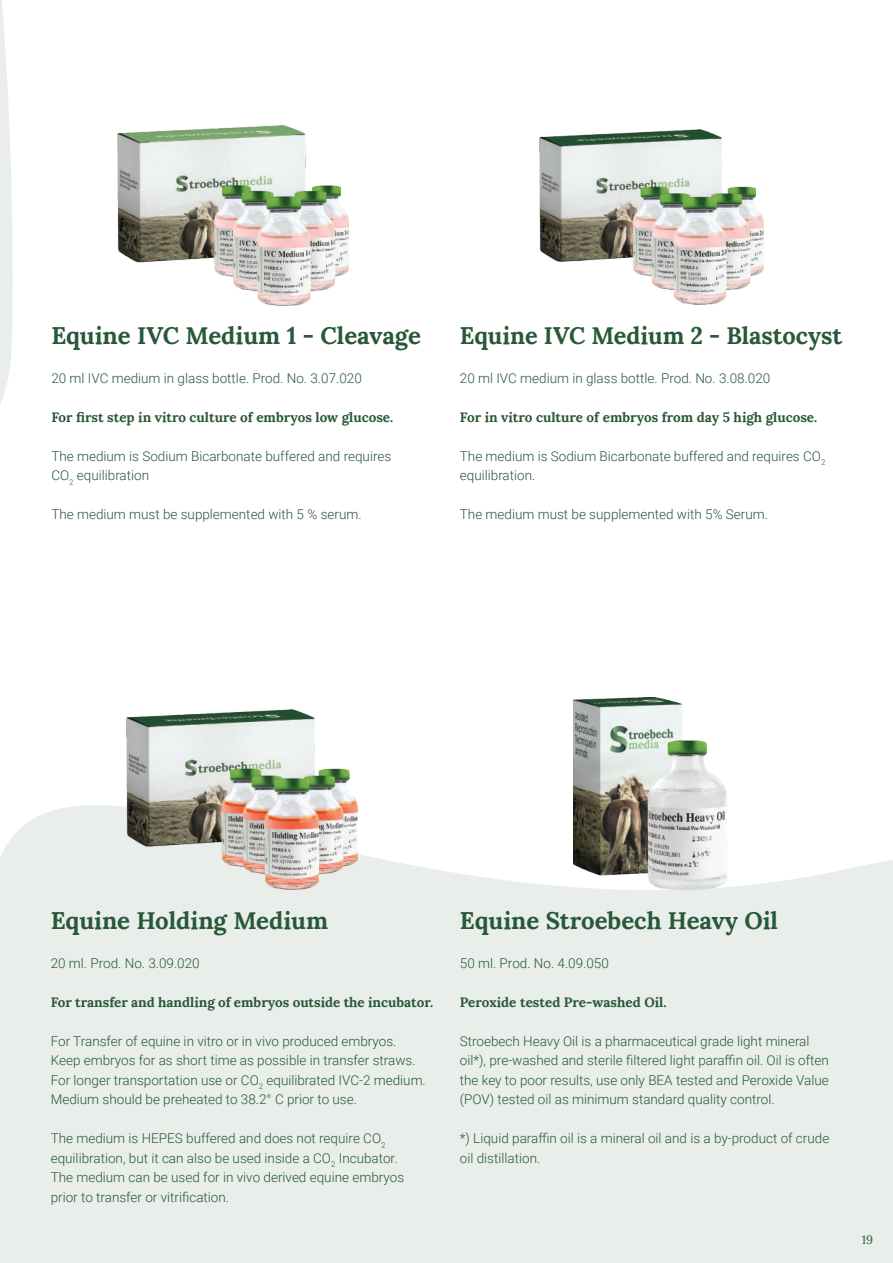
<style>
.page{position:relative;width:893px;height:1263px;background:#fff}
.page>*{position:absolute;margin:0;border:0;box-sizing:border-box;transform-origin:0 0}
.t1{font:700 24px "Lora";color:#275837}
.t2{font:300 13.5px/19.5px "Roboto";color:#275837}
.t3{font:700 13.5px "Lora";color:#275837}
.t4{font:12px "Lora";color:#275837}
</style>
<div class="page">
<svg style="left:0;top:0;width:13px;height:404px"></svg>
<svg style="left:0;top:805px;width:893px;height:458px;fill:#e9eeeb"></svg>
<img style="left:126px;top:710px;width:232px;height:180px">
<img style="left:574px;top:697px;width:154px;height:193px">
<img style="left:539px;top:129px;width:225px;height:176px">
<img style="left:118px;top:126px;width:231px;height:180px">
<h1 class="t1" style="left:51px;top:315px;width:371px">Equine IVC Medium 1 - Cleavage</h1>
<p class="t2" style="left:51px;top:367px;width:312px">20 ml IVC medium in glass bottle. Prod. No. 3.07.020</p>
<p class="t3" style="left:51px;top:405px;width:343px">For first step in vitro culture of embryos low glucose.</p>
<p class="t2" style="left:51px;top:445px;width:341px">The medium is Sodium Bicarbonate buffered and requires<br>CO<sub>2</sub> equilibration</p>
<p class="t2" style="left:51px;top:504px;width:312px">The medium must be supplemented with 5 % serum.</p>
<h1 class="t1" style="left:460px;top:315px;width:384px">Equine IVC Medium 2 - Blastocyst</h1>
<p class="t2" style="left:460px;top:367px;width:312px">20 ml IVC medium in glass bottle. Prod. No. 3.08.020</p>
<p class="t3" style="left:460px;top:405px;width:359px">For in vitro culture of embryos from day 5 high glucose.</p>
<p class="t2" style="left:460px;top:445px;width:367px">The medium is Sodium Bicarbonate buffered and requires CO<sub>2 </sub>equilibration.</p>
<p class="t2" style="left:460px;top:504px;width:310px">The medium must be supplemented with 5% Serum.</p>
<h1 class="t1" style="left:51px;top:900px;width:279px">Equine Holding Medium</h1>
<p class="t2" style="left:51px;top:952px;width:151px">20 ml. Prod. No. 3.09.020</p>
<p class="t3" style="left:51px;top:990px;width:384px">For transfer and handling of embryos outside the incubator.</p>
<p class="t2" style="left:51px;top:1030px;width:377px">For Transfer of equine in vitro or in vivo produced embryos.<br>Keep embryos for as short time as possible in transfer straws.<br>For longer transportation use or CO<sub>2</sub> equilibrated IVC-2 medium.<br>Medium should be preheated to 38.2° C prior to use.</p>
<p class="t2" style="left:51px;top:1128px;width:355px">The medium is HEPES buffered and does not require CO<sub>2 </sub>equilibration, but it can also be used inside a CO<sub>2</sub> Incubator.<br>The medium can be used for in vivo derived equine embryos prior to transfer or vitrification.</p>
<h1 class="t1" style="left:460px;top:900px;width:320px">Equine Stroebech Heavy Oil</h1>
<p class="t2" style="left:460px;top:952px;width:151px">50 ml. Prod. No. 4.09.050</p>
<p class="t3" style="left:460px;top:990px;width:208px">Peroxide tested Pre-washed Oil.</p>
<p class="t2" style="left:460px;top:1030px;width:371px">Stroebech Heavy Oil is a pharmaceutical grade light mineral oil*), pre-washed and sterile filtered light paraffin oil. Oil is often the key to poor results, use only BEA tested and Peroxide Value (POV) tested oil as minimum standard quality control.</p>
<p class="t2" style="left:460px;top:1128px;width:371px">*) Liquid paraffin oil is a mineral oil and is a by-product of crude oil distillation.</p>
<p class="t4" style="left:862px;top:1230px;width:13px">19</p>
</div>
